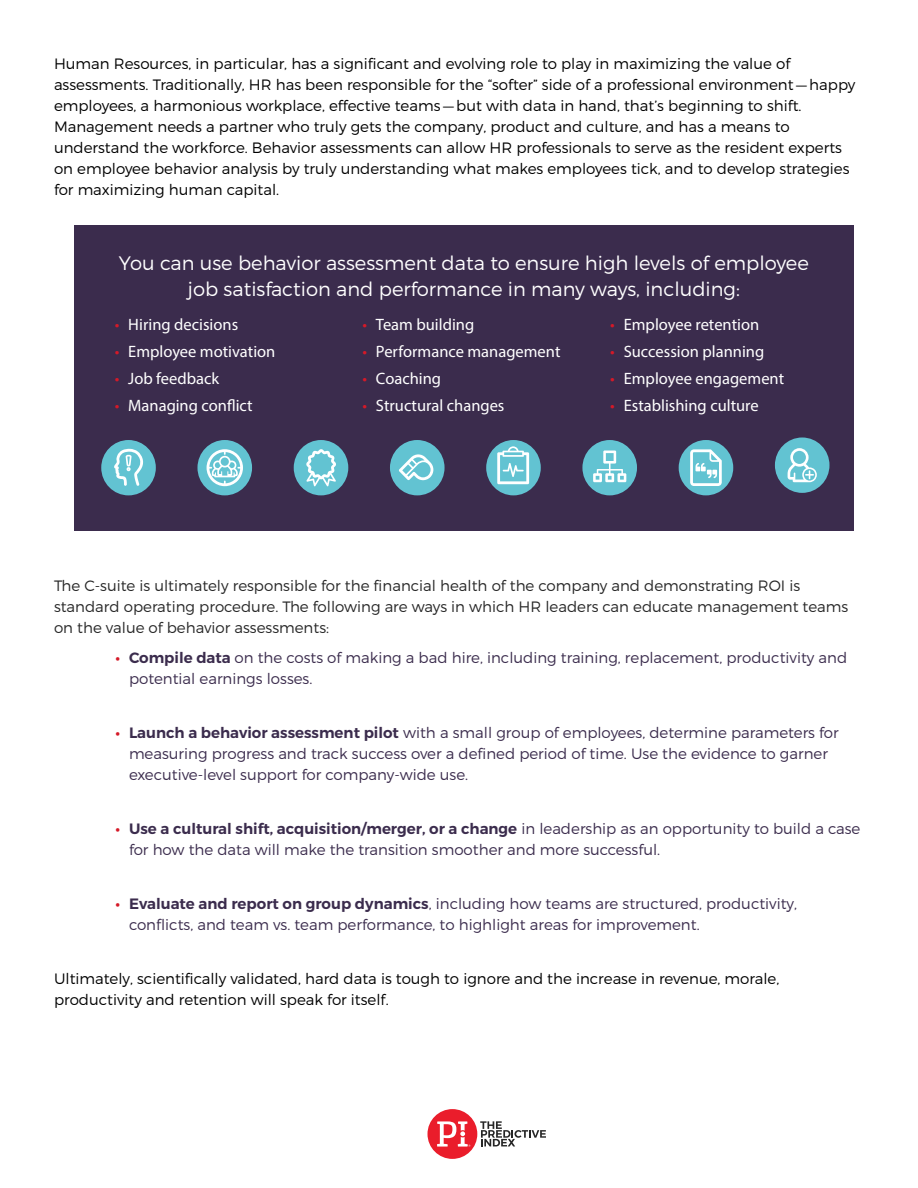
<style>
.page{position:relative;width:918px;height:1188px;background:#fff}
.page>*{position:absolute;margin:0;border:0;box-sizing:border-box;transform-origin:0 0}
.t1{font:300 19.5px/25.5px "Montserrat";color:#fff;text-align:center}
.t2{font:16.5px "Myriad Pro";color:#fff}
.t3{font:300 15px/21px "Montserrat";color:#000}
.t4{font:300 15px/21px "Montserrat";color:#3b2c4d}
.t5{font:300 15px/21px "Montserrat";color:#262626}
.s1{color:#d51928}
.s2{font-weight:600;color:#d51928}
.s3{font-weight:600}
</style>
<div class="page">
<div style="left:74px;top:225px;width:780px;height:305px;background:#3b2c4d"></div>
<div style="left:101px;top:440px;width:55px;height:55px;background:#62c3d2;border-radius:50%"></div>
<svg style="left:114px;top:449px;width:29px;height:37px"></svg>
<div style="left:197px;top:440px;width:55px;height:55px;background:#62c3d2;border-radius:50%"></div>
<svg style="left:207px;top:449px;width:36px;height:37px"></svg>
<div style="left:294px;top:440px;width:54px;height:55px;background:#62c3d2;border-radius:50%"></div>
<svg style="left:306px;top:449px;width:30px;height:37px"></svg>
<div style="left:390px;top:440px;width:55px;height:55px;background:#62c3d2;border-radius:50%"></div>
<svg style="left:399px;top:454px;width:34px;height:26px"></svg>
<div style="left:486px;top:440px;width:55px;height:55px;background:#62c3d2;border-radius:50%"></div>
<svg style="left:497px;top:446px;width:32px;height:38px"></svg>
<div style="left:582px;top:440px;width:55px;height:55px;background:#62c3d2;border-radius:50%"></div>
<svg style="left:593px;top:451px;width:33px;height:31px"></svg>
<div style="left:679px;top:440px;width:54px;height:55px;background:#62c3d2;border-radius:50%"></div>
<svg style="left:690px;top:449px;width:32px;height:37px"></svg>
<div style="left:775px;top:438px;width:54px;height:55px;background:#62c3d2;border-radius:50%"></div>
<svg style="left:788px;top:448px;width:29px;height:34px"></svg>
<div style="left:427px;top:1109px;width:50px;height:50px;background:#ea1d2b;border-radius:50%"></div>
<svg style="left:480px;top:1121px;width:66px;height:25px"></svg>
<svg style="left:437px;top:1121px;width:33px;height:26px"></svg>
<p class="t3" style="left:54px;top:52px;width:803px">Human Resources, in particular, has a significant and evolving role to play in maximizing the value of assessments. Traditionally, HR has been responsible for the “softer” side of a professional environment — happy employees, a harmonious workplace, effective teams — but with data in hand, that’s beginning to shift.<br>Management needs a partner who truly gets the company, product and culture, and has a means to understand the workforce. Behavior assessments can allow HR professionals to serve as the resident experts on employee behavior analysis by truly understanding what makes employees tick, and to develop strategies for maximizing human capital.</p>
<h1 class="t1" style="left:119px;top:250px;width:692px">You can use behavior assessment data to ensure high levels of employee job satisfaction and performance in many ways, including:</h1>
<p class="t2" style="left:115px;top:315px;width:125px"><span class="s1">•</span> Hiring decisions</p>
<p class="t2" style="left:115px;top:342px;width:162px"><span class="s1">•</span> Employee motivation</p>
<p class="t2" style="left:115px;top:369px;width:106px"><span class="s1">•</span> Job feedback</p>
<p class="t2" style="left:115px;top:396px;width:139px"><span class="s1">•</span> Managing conflict</p>
<p class="t2" style="left:610px;top:315px;width:150px"><span class="s1">•</span> Employee retention</p>
<p class="t2" style="left:610px;top:342px;width:156px"><span class="s1">•</span> Succession planning</p>
<p class="t2" style="left:610px;top:369px;width:175px"><span class="s1">•</span> Employee engagement</p>
<p class="t2" style="left:610px;top:396px;width:150px"><span class="s1">•</span> Establishing culture</p>
<p class="t2" style="left:362px;top:315px;width:113px"><span class="s1">•</span> Team building</p>
<p class="t2" style="left:362px;top:342px;width:199px"><span class="s1">•</span> Performance management</p>
<p class="t2" style="left:362px;top:369px;width:80px"><span class="s1">•</span> Coaching</p>
<p class="t2" style="left:362px;top:396px;width:144px"><span class="s1">•</span> Structural changes</p>
<p class="t5" style="left:54px;top:574px;width:796px">The C-suite is ultimately responsible for the financial health of the company and demonstrating ROI is standard operating procedure. The following are ways in which HR leaders can educate management teams on the value of behavior assessments:</p>
<p class="t4" style="left:129px;top:646px;width:720px;text-indent:-14px"><span class="s2">•</span> <span class="s3">Compile data</span> on the costs of making a bad hire, including training, replacement, productivity and potential earnings losses.</p>
<p class="t4" style="left:129px;top:721px;width:711px;text-indent:-14px"><span class="s2">•</span> <span class="s3">Launch a behavior assessment pilot</span> with a small group of employees, determine parameters for measuring progress and track success over a defined period of time. Use the evidence to garner executive-level support for company-wide use.</p>
<p class="t4" style="left:129px;top:817px;width:733px;text-indent:-14px"><span class="s2">•</span> <span class="s3">Use a cultural shift, acquisition/merger, or a change</span> in leadership as an opportunity to build a case for how the data will make the transition smoother and more successful.</p>
<p class="t4" style="left:129px;top:892px;width:670px;text-indent:-14px"><span class="s2">•</span> <span class="s3">Evaluate and report on group dynamics</span>, including how teams are structured, productivity, conflicts, and team vs. team performance, to highlight areas for improvement.</p>
<p class="t3" style="left:54px;top:967px;width:727px">Ultimately, scientifically validated, hard data is tough to ignore and the increase in revenue, morale, productivity and retention will speak for itself.</p>
</div>
